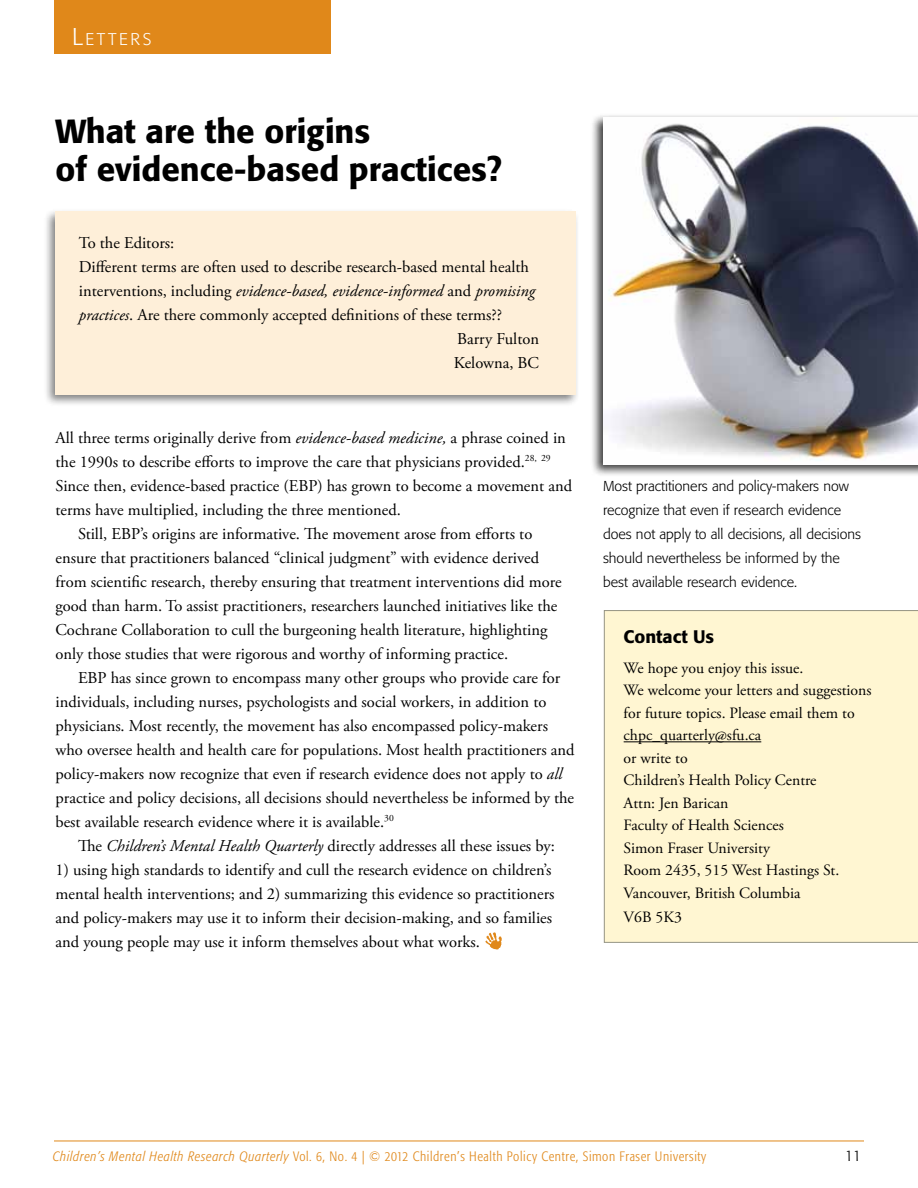
<style>
.page{position:relative;width:918px;height:1188px;background:#fff}
.page>*{position:absolute;margin:0;border:0;box-sizing:border-box;transform-origin:0 0}
.t1{font:500 33px/37.5px "Formata";color:#000}
.t2{font:500 18px "Formata";color:#000}
.t3{font:300 16.8px "Formata";color:#fff}
.t4{font:16.5px/24px "Adobe Garamond Pro";color:#000}
.t5{font:italic 16.5px "Adobe Garamond Pro";color:#000}
.t6{font:15.75px/22.5px "Adobe Garamond Pro";color:#000}
.t7{font:300 15px "Formata";color:#000}
.t8{font:300 14.25px/24px "Formata";color:#000}
.t9{font:300 condensed 13.5px "Formata";letter-spacing:.045em;color:#e0881a}
.s1{font-size:24px}
.s2{font-style:normal}
.s3{font-style:italic}
</style>
<div class="page">
<div style="left:43px;top:208px;width:537px;height:200px;background:#000;opacity:.5"></div>
<div style="left:56px;top:212px;width:520px;height:183px;background:#feefd9"></div>
<img style="left:485px;top:932px;width:17px;height:18px">
<div style="left:54px;top:0;width:276px;height:54px;background:#e0881a"></div>
<div style="left:590px;top:113px;width:328px;height:364px;background:#000;opacity:.75"></div>
<img style="left:603px;top:117px;width:315px;height:347px">
<div style="left:604px;top:610px;width:314px;height:333px;background:#fff6d2"></div>
<hr style="left:624px;top:741px;width:137px;height:1px;background:#000">
<hr style="left:54px;top:1141px;width:810px;height:1px;background:#e0881a">
<p class="t3" style="left:72px;top:29px;width:81px"><span class="s1">L</span>ETT ERS</p>
<h1 class="t1" style="left:56px;top:113px;width:448px">What are the origins<br>of evidence-based practices?</h1>
<p class="t4" style="left:79px;top:232px;width:97px">To the Editors:</p>
<p class="t4" style="left:79px;top:256px;width:452px">Different terms are often used to describe research-based mental health</p>
<p class="t5" style="left:79px;top:281px;width:458px"><span class="s2">interventions, including</span> evidence-based, evidence-informed <span class="s2">and</span> promising</p>
<p class="t4" style="left:79px;top:304px;width:425px"><span class="s3">practices</span>. Are there commonly accepted definitions of these terms??</p>
<p class="t4" style="left:457px;top:328px;width:83px">Barry Fulton</p>
<p class="t4" style="left:454px;top:352px;width:87px">Kelowna, BC</p>
<p class="t4" style="left:56px;top:426px;width:512px">All three terms originally derive from <span class="s3">evidence-based medicine,</span> a phrase coined in</p>
<p class="t4" style="left:56px;top:450px;width:497px">the 1990s to describe efforts to improve the care that physicians provided.<sup>28,</sup> <sup>29</sup></p>
<p class="t4" style="left:56px;top:474px;width:518px">Since then, evidence-based practice (EBP) has grown to become a movement and</p>
<p class="t4" style="left:56px;top:498px;width:347px">terms have multiplied, including the three mentioned.</p>
<p class="t4" style="left:78px;top:522px;width:456px">Still, EBP’s origins are informative. The movement arose from efforts to</p>
<p class="t4" style="left:56px;top:546px;width:485px">ensure that practitioners balanced “clinical judgment” with evidence derived</p>
<p class="t4" style="left:56px;top:570px;width:508px">from scientific research, thereby ensuring that treatment interventions did more</p>
<p class="t4" style="left:56px;top:594px;width:503px">good than harm. To assist practitioners, researchers launched initiatives like the</p>
<p class="t4" style="left:56px;top:618px;width:494px">Cochrane Collaboration to cull the burgeoning health literature, highlighting</p>
<p class="t4" style="left:56px;top:642px;width:454px">only those studies that were rigorous and worthy of informing practice.</p>
<p class="t4" style="left:78px;top:666px;width:484px">EBP has since grown to encompass many other groups who provide care for</p>
<p class="t4" style="left:56px;top:690px;width:492px">individuals, including nurses, psychologists and social workers, in addition to</p>
<p class="t4" style="left:56px;top:714px;width:494px">physicians. Most recently, the movement has also encompassed policy-makers</p>
<p class="t4" style="left:56px;top:738px;width:521px">who oversee health and health care for populations. Most health practitioners and</p>
<p class="t4" style="left:56px;top:762px;width:508px">policy-makers now recognize that even if research evidence does not apply to <span class="s3">all</span></p>
<p class="t4" style="left:56px;top:786px;width:520px">practice and policy decisions, all decisions should nevertheless be informed by the</p>
<p class="t4" style="left:56px;top:810px;width:340px">best available research evidence where it is available.<sup>30</sup></p>
<p class="t4" style="left:78px;top:834px;width:478px">The <span class="s3">Children’s Mental Health Quarterly</span> directly addresses all these issues by:</p>
<p class="t4" style="left:55px;top:858px;width:501px">1) using high standards to identify and cull the research evidence on children’s mental health interventions; and 2) summarizing this evidence so practitioners and policy-makers may use it to inform their decision-making, and so families and young people may use it inform themselves about what works.</p>
<p class="t8" style="left:603px;top:474px;width:260px">Most practitioners and policy-makers now recognize that even if research evidence does not apply to all decisions, all decisions should nevertheless be informed by the best available research evidence.</p>
<p class="t2" style="left:624px;top:625px;width:92px">Contact Us</p>
<p class="t6" style="left:624px;top:657px;width:249px">We hope you enjoy this issue.<br>We welcome your letters and suggestions for future topics. Please email them to chpc_quarterly@sfu.ca<br>or write to<br>Children’s Health Policy Centre<br>Attn: Jen Barican<br>Faculty of Health Sciences<br>Simon Fraser University<br>Room 2435, 515 West Hastings St.<br>Vancouver, British Columbia</p>
<p class="t6" style="left:624px;top:906px;width:60px">V6B 5K3</p>
<p class="t9" style="left:53px;top:1148px;width:655px"><span class="s3">Children’s Mental Health Research Quarterly</span> Vol. 6, No. 4 | © 2012 Children’s Health Policy Centre, Simon Fraser University</p>
<p class="t7" style="left:844px;top:1147px;width:18px">11</p>
</div>
